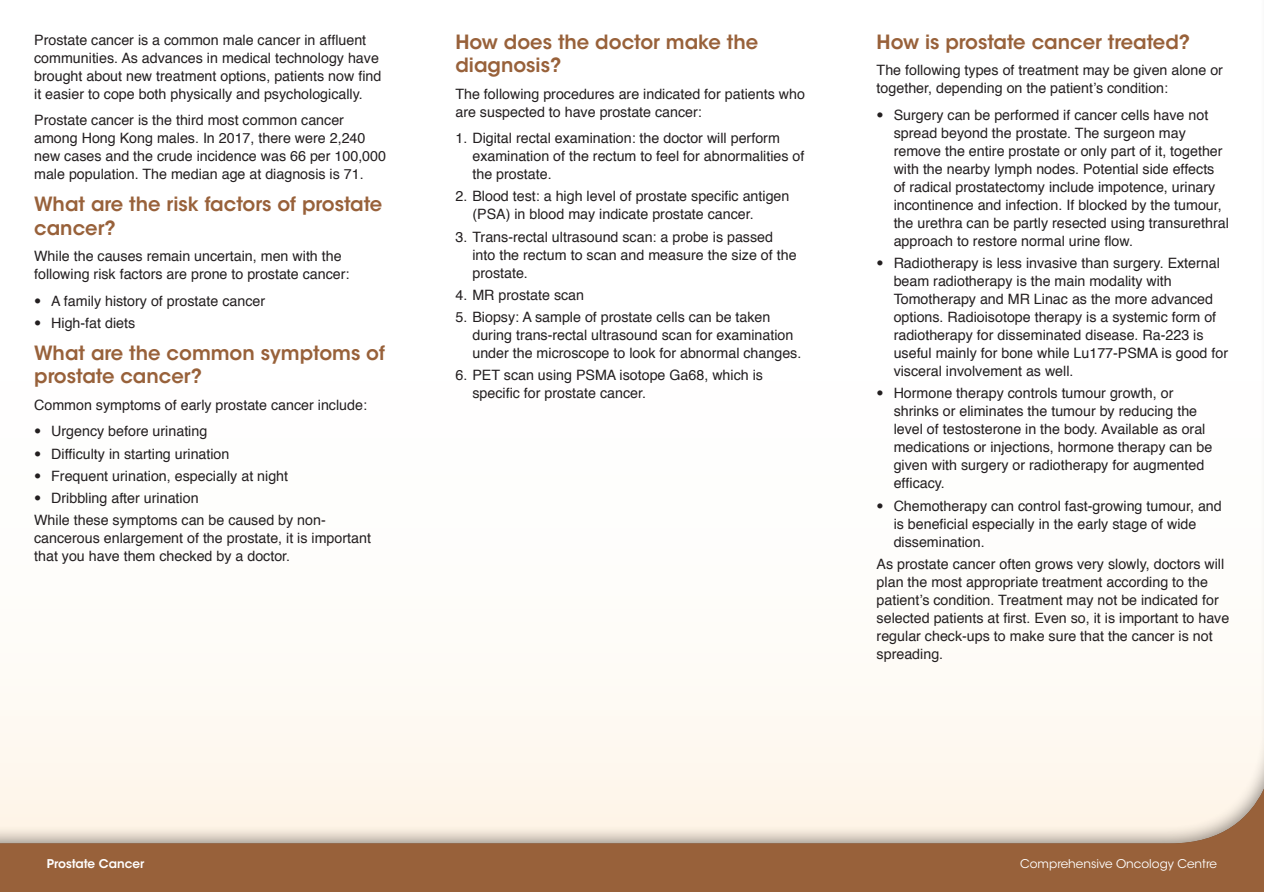
<style>
.page{position:relative;width:1264px;height:892px;background:#fff}
.page>*{position:absolute;margin:0;border:0;box-sizing:border-box;transform-origin:0 0}
.t1{font:600 19.5px/23.4px "ITC Avant Garde Std";color:#98613a}
.t2{font:14.25px/18px "Helvetica";color:#231f20}
.t3{font:12px "ITC Avant Garde Std";color:#fff}
.t4{font:600 12px "ITC Avant Garde Std";color:#fff}
.s1{font-family:"Helvetica Neue LT Std";font-weight:100;font-stretch:condensed}
</style>
<div class="page">
<div style="left:0;top:0;width:1263px;height:892px;background:#98613a"></div>
<div style="left:0;top:0;width:1263px;height:846px;background:#231f20;opacity:.5"></div>
<p class="t2" style="left:34px;top:31px;width:348px">Prostate cancer is a common male cancer in affluent communities. As advances in medical technology have brought about new treatment options, patients now find it easier to cope both physically and psychologically.</p>
<p class="t2" style="left:34px;top:112px;width:353px">Prostate cancer is the third most common cancer among Hong Kong males. In 2017, there were 2,240 new cases and the crude incidence was 66 per 100,000 male population. The median age at diagnosis is 71.</p>
<h1 class="t1" style="left:34px;top:192px;width:349px">What are the risk factors of prostate cancer?</h1>
<p class="t2" style="left:34px;top:248px;width:317px">While the causes remain uncertain, men with the following risk factors are prone to prostate cancer:</p>
<p class="t2" style="left:34px;top:292px;width:232px"><span class="s1">•</span> A family history of prostate cancer</p>
<p class="t2" style="left:34px;top:314px;width:102px"><span class="s1">•</span> High-fat diets</p>
<h1 class="t1" style="left:34px;top:341px;width:352px">What are the common symptoms of prostate cancer?</h1>
<p class="t2" style="left:34px;top:396px;width:334px">Common symptoms of early prostate cancer include:</p>
<p class="t2" style="left:34px;top:423px;width:175px"><span class="s1">•</span> Urgency before urinating</p>
<p class="t2" style="left:34px;top:445px;width:197px"><span class="s1">•</span> Difficulty in starting urination</p>
<p class="t2" style="left:34px;top:467px;width:255px"><span class="s1">•</span> Frequent urination, especially at night</p>
<p class="t2" style="left:34px;top:487px;width:293px;line-height:22.2px"><span class="s1">•</span> Dribbling after urination<br>While these symptoms can be caused by non-</p>
<p class="t2" style="left:34px;top:530px;width:338px">cancerous enlargement of the prostate, it is important that you have them checked by a doctor.</p>
<h1 class="t1" style="left:455px;top:30px;width:304px">How does the doctor make the diagnosis?</h1>
<p class="t2" style="left:455px;top:85px;width:351px">The following procedures are indicated for patients who are suspected to have prostate cancer:</p>
<p class="t2" style="left:472px;top:129px;width:333px;text-indent:-17px">1. Digital rectal examination: the doctor will perform examination of the rectum to feel for abnormalities of the prostate.</p>
<p class="t2" style="left:472px;top:188px;width:318px;text-indent:-17px">2. Blood test: a high level of prostate specific antigen (PSA) in blood may indicate prostate cancer.</p>
<p class="t2" style="left:472px;top:228px;width:325px;text-indent:-17px">3. Trans-rectal ultrasound scan: a probe is passed into the rectum to scan and measure the size of the prostate.</p>
<p class="t2" style="left:455px;top:286px;width:130px">4. MR prostate scan</p>
<p class="t2" style="left:472px;top:308px;width:330px;text-indent:-17px">5. Biopsy: A sample of prostate cells can be taken during trans-rectal ultrasound scan for examination under the microscope to look for abnormal changes.</p>
<p class="t2" style="left:472px;top:367px;width:292px;text-indent:-17px">6. PET scan using PSMA isotope Ga68, which is specific for prostate cancer.</p>
<h1 class="t1" style="left:876px;top:30px;width:315px">How is prostate cancer treated?</h1>
<p class="t2" style="left:876px;top:62px;width:348px">The following types of treatment may be given alone or together, depending on the patient’s condition:</p>
<p class="t2" style="left:893px;top:106px;width:337px;text-indent:-17px"><span class="s1">•</span> Surgery can be performed if cancer cells have not spread beyond the prostate. The surgeon may remove the entire prostate or only part of it, together with the nearby lymph nodes. Potential side effects of radical prostatectomy include impotence, urinary incontinence and infection. If blocked by the tumour, the urethra can be partly resected using transurethral approach to restore normal urine flow.</p>
<p class="t2" style="left:893px;top:254px;width:336px;text-indent:-17px"><span class="s1">•</span> Radiotherapy is less invasive than surgery. External beam radiotherapy is the main modality with Tomotherapy and MR Linac as the more advanced options. Radioisotope therapy is a systemic form of radiotherapy for disseminated disease. Ra-223 is useful mainly for bone while Lu177-PSMA is good for visceral involvement as well.</p>
<p class="t2" style="left:893px;top:385px;width:320px;text-indent:-17px"><span class="s1">•</span> Hormone therapy controls tumour growth, or shrinks or eliminates the tumour by reducing the level of testosterone in the body. Available as oral medications or injections, hormone therapy can be given with surgery or radiotherapy for augmented efficacy.</p>
<p class="t2" style="left:893px;top:497px;width:329px;text-indent:-17px"><span class="s1">•</span> Chemotherapy can control fast-growing tumour, and is beneficial especially in the early stage of wide dissemination.</p>
<p class="t2" style="left:876px;top:555px;width:354px">As prostate cancer often grows very slowly, doctors will plan the most appropriate treatment according to the patient’s condition. Treatment may not be indicated for selected patients at first. Even so, it is important to have regular check-ups to make sure that the cancer is not spreading.</p>
<p class="t4" style="left:47px;top:856px;width:99px">Prostate Cancer</p>
<p class="t3" style="left:1020px;top:856px;width:198px">Comprehensive Oncology Centre</p>
</div>
